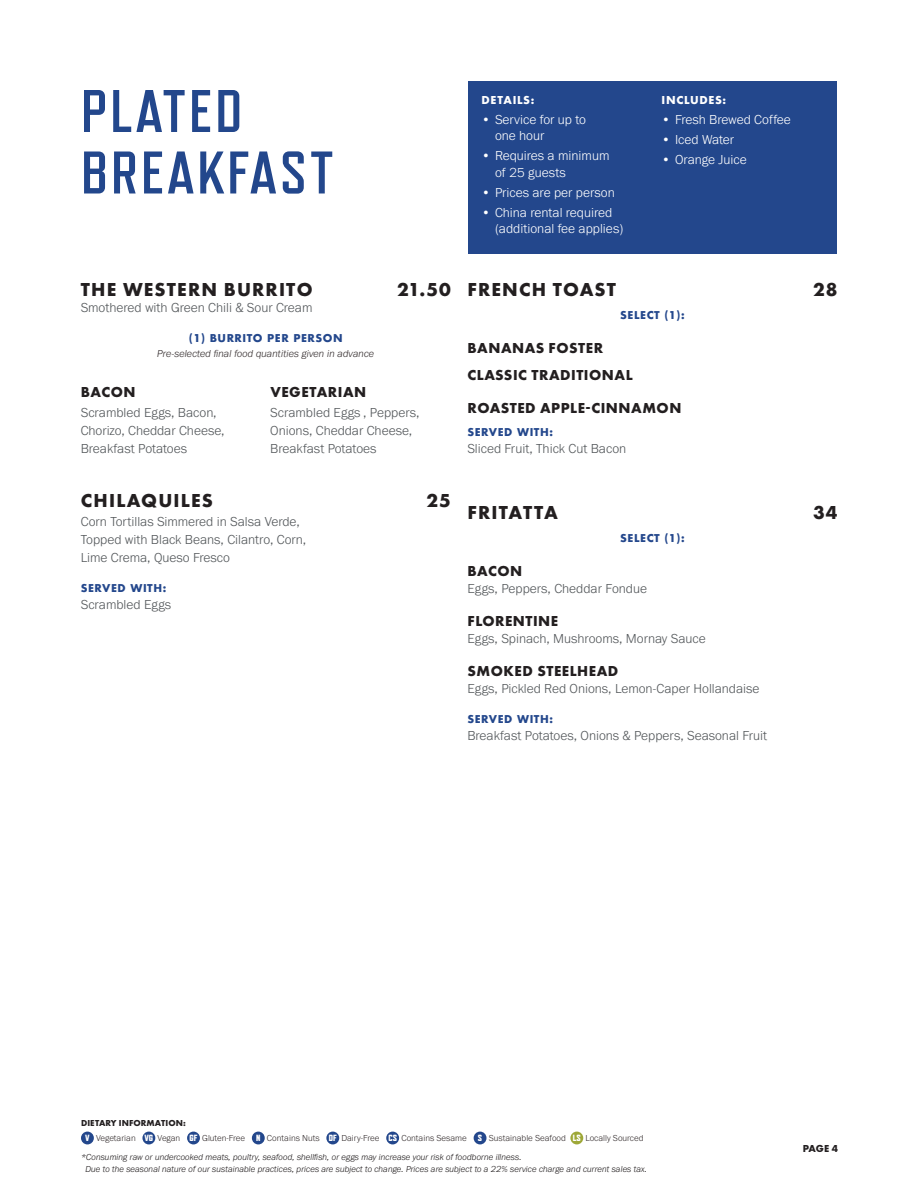
<style>
.page{position:relative;width:918px;height:1188px;background:#fff}
.page>*{position:absolute;margin:0;border:0;box-sizing:border-box;transform-origin:0 0}
.t1{font:700 60px/61.5px "Refrigerator Deluxe";letter-spacing:.05em;color:#23478c}
.Category_Name{font:700 19.5px "Futura PT";letter-spacing:.06em;color:#231f20}
.Menu_Item{font:700 15px "Futura PT";letter-spacing:.035em;color:#231f20}
.Menu_Item_Description{font:300 13.5px/18px "Franklin Gothic URW";color:#53575a}
.t2{font:300 13.5px/16.5px "Franklin Gothic URW";color:#fff}
.Details_Includes{font:700 12px "Futura PT";letter-spacing:.06em;color:#fff}
.Served_With{font:700 10.5px "Futura";letter-spacing:.05em;color:#23478c}
.Subtext{font:italic 300 10.5px "Franklin Gothic URW";color:#362f30}
.t3{font:700 10.5px "Futura PT";color:#231f20}
.t4{font:italic 300 9px/12px "Franklin Gothic URW";color:#231f20}
.t5{font:300 9px "Franklin Gothic URW";color:#362f30}
.t6{font:700 9px "Futura PT";letter-spacing:.01em;color:#231f20}
.s1{font-family:"Refrigerator Deluxe";font-weight:800;color:#fff}
</style>
<div class="page">
<div style="left:81px;top:1132px;width:13px;height:12px;background:#23478c;border-radius:50%"></div>
<div style="left:142px;top:1132px;width:13px;height:12px;background:#23478c;border-radius:50%"></div>
<div style="left:187px;top:1132px;width:13px;height:12px;background:#23478c;border-radius:50%"></div>
<div style="left:252px;top:1132px;width:13px;height:12px;background:#23478c;border-radius:50%"></div>
<div style="left:326px;top:1132px;width:13px;height:12px;background:#23478c;border-radius:50%"></div>
<div style="left:386px;top:1132px;width:13px;height:12px;background:#23478c;border-radius:50%"></div>
<div style="left:474px;top:1132px;width:12px;height:12px;background:#23478c;border-radius:50%"></div>
<div style="left:570px;top:1132px;width:13px;height:12px;background:#9ea838;border-radius:50%"></div>
<div style="left:468px;top:81px;width:369px;height:173px;background:#23478c"></div>
<h1 class="t1" style="left:81px;top:81px;width:254px">PLATED<br>BREAKFAST</h1>
<p class="Details_Includes" style="left:482px;top:92px;width:54px">DETAILS:</p>
<p class="t2" style="left:495px;top:111px;width:93px;text-indent:-14px">• Service for up to one hour</p>
<p class="t2" style="left:495px;top:147px;width:116px;text-indent:-14px">• Requires a minimum of 25 guests</p>
<p class="t2" style="left:482px;top:184px;width:135px">• Prices are per person</p>
<p class="t2" style="left:495px;top:204px;width:130px;text-indent:-14px">• China rental required (additional fee applies)</p>
<p class="Details_Includes" style="left:662px;top:92px;width:66px">INCLUDES:</p>
<p class="t2" style="left:662px;top:111px;width:131px">• Fresh Brewed Coffee</p>
<p class="t2" style="left:662px;top:131px;width:74px">• Iced Water</p>
<p class="t2" style="left:662px;top:151px;width:87px">• Orange Juice</p>
<p class="Category_Name" style="left:81px;top:277px;width:233px">THE WESTERN BURRITO</p>
<p class="Category_Name" style="left:397px;top:277px;width:55px">21.50</p>
<p class="Menu_Item_Description" style="left:81px;top:299px;width:233px">Smothered with Green Chili &amp; Sour Cream</p>
<p class="Served_With" style="left:189px;top:331px;width:155px">(1) BURRITO PER PERSON</p>
<p class="Subtext" style="left:157px;top:347px;width:219px">Pre-selected final food quantities given in advance</p>
<p class="Menu_Item" style="left:81px;top:383px;width:56px">BACON</p>
<p class="Menu_Item_Description" style="left:81px;top:403px;width:145px">Scrambled Eggs, Bacon,<br>Chorizo, Cheddar Cheese,<br>Breakfast Potatoes</p>
<p class="Menu_Item" style="left:270px;top:383px;width:97px">VEGETARIAN</p>
<p class="Menu_Item_Description" style="left:270px;top:403px;width:151px">Scrambled Eggs , Peppers,<br>Onions, Cheddar Cheese,<br>Breakfast Potatoes</p>
<p class="Category_Name" style="left:81px;top:487px;width:134px">CHILAQUILES</p>
<p class="Category_Name" style="left:427px;top:487px;width:26px">25</p>
<p class="Menu_Item_Description" style="left:81px;top:512px;width:227px">Corn Tortillas Simmered in Salsa Verde,<br>Topped with Black Beans, Cilantro, Corn,<br>Lime Crema, Queso Fresco</p>
<p class="Served_With" style="left:81px;top:580px;width:87px">SERVED WITH:</p>
<p class="Menu_Item_Description" style="left:81px;top:595px;width:92px">Scrambled Eggs</p>
<p class="Category_Name" style="left:468px;top:277px;width:150px">FRENCH TOAST</p>
<p class="Category_Name" style="left:813px;top:277px;width:26px">28</p>
<p class="Served_With" style="left:620px;top:308px;width:66px">SELECT (1):</p>
<p class="Menu_Item" style="left:468px;top:338px;width:137px">BANANAS FOSTER</p>
<p class="Menu_Item" style="left:468px;top:365px;width:167px">CLASSIC TRADITIONAL</p>
<p class="Menu_Item" style="left:468px;top:398px;width:215px">ROASTED APPLE-CINNAMON</p>
<p class="Served_With" style="left:467px;top:425px;width:87px">SERVED WITH:</p>
<p class="Menu_Item_Description" style="left:467px;top:440px;width:160px">Sliced Fruit, Thick Cut Bacon</p>
<p class="Category_Name" style="left:468px;top:500px;width:92px">FRITATTA</p>
<p class="Category_Name" style="left:813px;top:500px;width:26px">34</p>
<p class="Served_With" style="left:620px;top:531px;width:66px">SELECT (1):</p>
<p class="Menu_Item" style="left:468px;top:562px;width:56px">BACON</p>
<p class="Menu_Item_Description" style="left:467px;top:579px;width:181px">Eggs, Peppers, Cheddar Fondue</p>
<p class="Menu_Item" style="left:468px;top:612px;width:92px">FLORENTINE</p>
<p class="Menu_Item_Description" style="left:467px;top:629px;width:240px">Eggs, Spinach, Mushrooms, Mornay Sauce</p>
<p class="Menu_Item" style="left:468px;top:662px;width:152px">SMOKED STEELHEAD</p>
<p class="Menu_Item_Description" style="left:467px;top:679px;width:294px">Eggs, Pickled Red Onions, Lemon-Caper Hollandaise</p>
<p class="Served_With" style="left:467px;top:711px;width:87px">SERVED WITH:</p>
<p class="Menu_Item_Description" style="left:467px;top:726px;width:301px">Breakfast Potatoes, Onions &amp; Peppers, Seasonal Fruit</p>
<p class="t6" style="left:81px;top:1117px;width:106px">DIETARY INFORMATION:</p>
<p class="t5" style="left:85px;top:1133px;width:560px"><span class="s1">V</span> Vegetarian <span class="s1">VG</span> Vegan <span class="s1">GF</span> Gluten-Free <span class="s1">N</span> Contains Nuts <span class="s1">DF</span> Dairy-Free <span class="s1">CS</span> Contains Sesame <span class="s1">S</span> Sustainable Seafood <span class="s1">LS</span> Locally Sourced</p>
<p class="t4" style="left:86px;top:1151px;width:563px;text-indent:-4px">*Consuming raw or undercooked meats, poultry, seafood, shellfish, or eggs may increase your risk of foodborne illness.<br>Due to the seasonal nature of our sustainable practices, prices are subject to change. Prices are subject to a 22% service charge and current sales tax.</p>
<p class="t3" style="left:803px;top:1141px;width:37px">PAGE 4</p>
</div>
